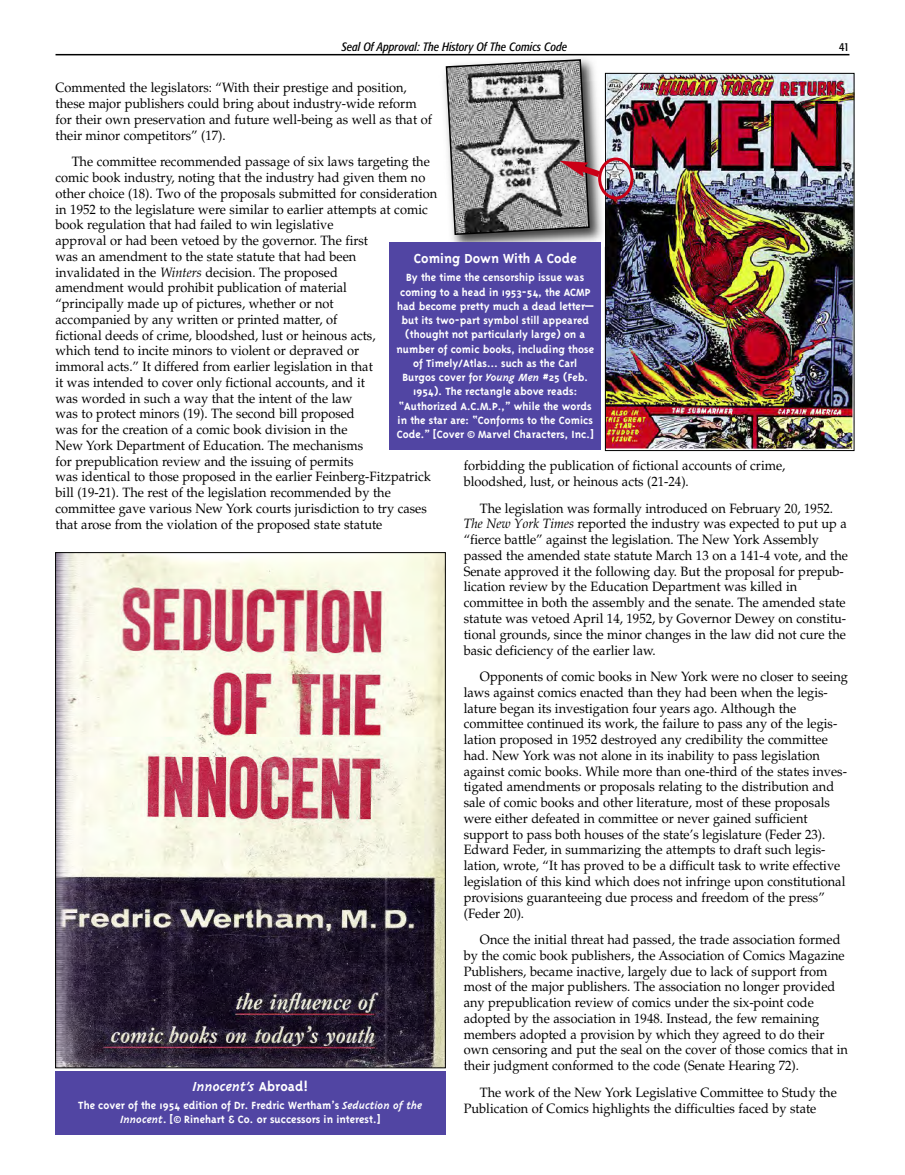
<style>
.page{position:relative;width:905px;height:1175px;background:#fff}
.page>*{position:absolute;margin:0;border:0;box-sizing:border-box;transform-origin:0 0}
.t1{font:700 15px "Triplex";color:#fff}
.t2{font:italic 700 15px "Triplex";color:#fff}
.t3{font:13.5px/15.8px "Palatino";color:#000;scale:.95 1}
.t4{font:700 12px/14.2px "Triplex";color:#fff;text-align:center}
.t5{font:italic condensed 12px "Formata";color:#000}
.t6{font:condensed 12px "Formata";color:#000}
.s1{font-style:italic}
.s2{font-style:normal}
</style>
<div class="page">
<img style="left:607px;top:75px;width:245px;height:374px">
<div style="left:605px;top:73px;width:249px;height:378px;border:1px solid #000"></div>
<img style="left:57px;top:554px;width:387px;height:512px">
<img style="left:439px;top:81px;width:166px;height:174px">
<img style="left:605px;top:236px;width:5px;height:11px">
<div style="left:389px;top:243px;width:212px;height:207px;background:#5145a3"></div>
<svg style="left:445px;top:58px;width:188px;height:178px"></svg>
<div style="left:55px;top:1070px;width:391px;height:64px;background:#5145a3"></div>
<hr style="left:56px;top:54px;width:793px;height:1px;background:#000">
<p class="t5" style="left:341px;top:40px;width:227px">Seal Of Approval: The History Of The Comics Code</p>
<p class="t6" style="left:839px;top:40px;width:12px">41</p>
<p class="t3" style="left:56px;top:81px;width:398px">Commented the legislators: “With their prestige and position, these major publishers could bring about industry-wide reform for their own preservation and future well-being as well as that of their minor competitors” (17).</p>
<p class="t3" style="left:56px;top:155px;width:403px;text-indent:16px">The committee recommended passage of six laws targeting the comic book industry, noting that the industry had given them no other choice (18). Two of the proposals submitted for consideration in 1952 to the legislature were similar to earlier attempts at comic book regulation that had failed to win legislative<br>approval or had been vetoed by the governor. The first<br>was an amendment to the state statute that had been<br>invalidated in the <span class="s1">Winters</span> decision. The proposed<br>amendment would prohibit publication of material<br>“principally made up of pictures, whether or not<br>accompanied by any written or printed matter, of<br>fictional deeds of crime, bloodshed, lust or heinous acts,<br>which tend to incite minors to violent or depraved or<br>immoral acts.” It differed from earlier legislation in that<br>it was intended to cover only fictional accounts, and it<br>was worded in such a way that the intent of the law<br>was to protect minors (19). The second bill proposed<br>was for the creation of a comic book division in the<br>New York Department of Education. The mechanisms<br>for prepublication review and the issuing of permits<br>was identical to those proposed in the earlier Feinberg-Fitzpatrick bill (19-21). The rest of the legislation recommended by the committee gave various New York courts jurisdiction to try cases that arose from the violation of the proposed state statute</p>
<p class="t1" style="left:414px;top:249px;width:164px">Coming Down With A Code</p>
<p class="t4" style="left:396px;top:270px;width:199px">By the time the censorship issue was coming to a head in 1953-54, the ACMP had become pretty much a dead letter— but its two-part symbol still appeared (thought not particularly large) on a number of comic books, including those of Timely/Atlas… such as the Carl Burgos cover for <span class="s1">Young Men</span> #25 (Feb.<br>1954). The rectangle above reads: “Authorized A.C.M.P.,” while the words in the star are: “Conforms to the Comics Code.” [Cover © Marvel Characters, Inc.]</p>
<p class="t3" style="left:463px;top:459px;width:340px">forbidding the publication of fictional accounts of crime, bloodshed, lust, or heinous acts (21-24).</p>
<p class="t3" style="left:463px;top:502px;width:406px;text-indent:16px">The legislation was formally introduced on February 20, 1952.<br><span class="s1">The New York Times</span> reported the industry was expected to put up a “fierce battle” against the legislation. The New York Assembly passed the amended state statute March 13 on a 141-4 vote, and the Senate approved it the following day. But the proposal for prepub&shy;lication review by the Education Department was killed in committee in both the assembly and the senate. The amended state statute was vetoed April 14, 1952, by Governor Dewey on constitu&shy;tional grounds, since the minor changes in the law did not cure the basic deficiency of the earlier law.</p>
<p class="t3" style="left:463px;top:670px;width:406px;text-indent:16px">Opponents of comic books in New York were no closer to seeing laws against comics enacted than they had been when the legis&shy;lature began its investigation four years ago. Although the committee continued its work, the failure to pass any of the legis&shy;lation proposed in 1952 destroyed any credibility the committee had. New York was not alone in its inability to pass legislation against comic books. While more than one-third of the states inves&shy;tigated amendments or proposals relating to the distribution and sale of comic books and other literature, most of these proposals were either defeated in committee or never gained sufficient support to pass both houses of the state’s legislature (Feder 23).<br>Edward Feder, in summarizing the attempts to draft such legis&shy;lation, wrote, “It has proved to be a difficult task to write effective legislation of this kind which does not infringe upon constitutional provisions guaranteeing due process and freedom of the press” (Feder 20).</p>
<p class="t3" style="left:463px;top:933px;width:406px;text-indent:16px">Once the initial threat had passed, the trade association formed by the comic book publishers, the Association of Comics Magazine Publishers, became inactive, largely due to lack of support from most of the major publishers. The association no longer provided any prepublication review of comics under the six-point code adopted by the association in 1948. Instead, the few remaining members adopted a provision by which they agreed to do their own censoring and put the seal on the cover of those comics that in their judgment conformed to the code (Senate Hearing 72).</p>
<p class="t3" style="left:463px;top:1085px;width:394px;text-indent:16px">The work of the New York Legislative Committee to Study the<br>Publication of Comics highlights the difficulties faced by state</p>
<p class="t2" style="left:193px;top:1077px;width:117px">Innocent’s <span class="s2">Abroad!</span></p>
<p class="t4" style="left:78px;top:1097px;width:346px">The cover of the 1954 edition of Dr. Fredric Wertham’s <span class="s1">Seduction of the<br>Innocent</span>. [© Rinehart &amp; Co. or successors in interest.]</p>
</div>
